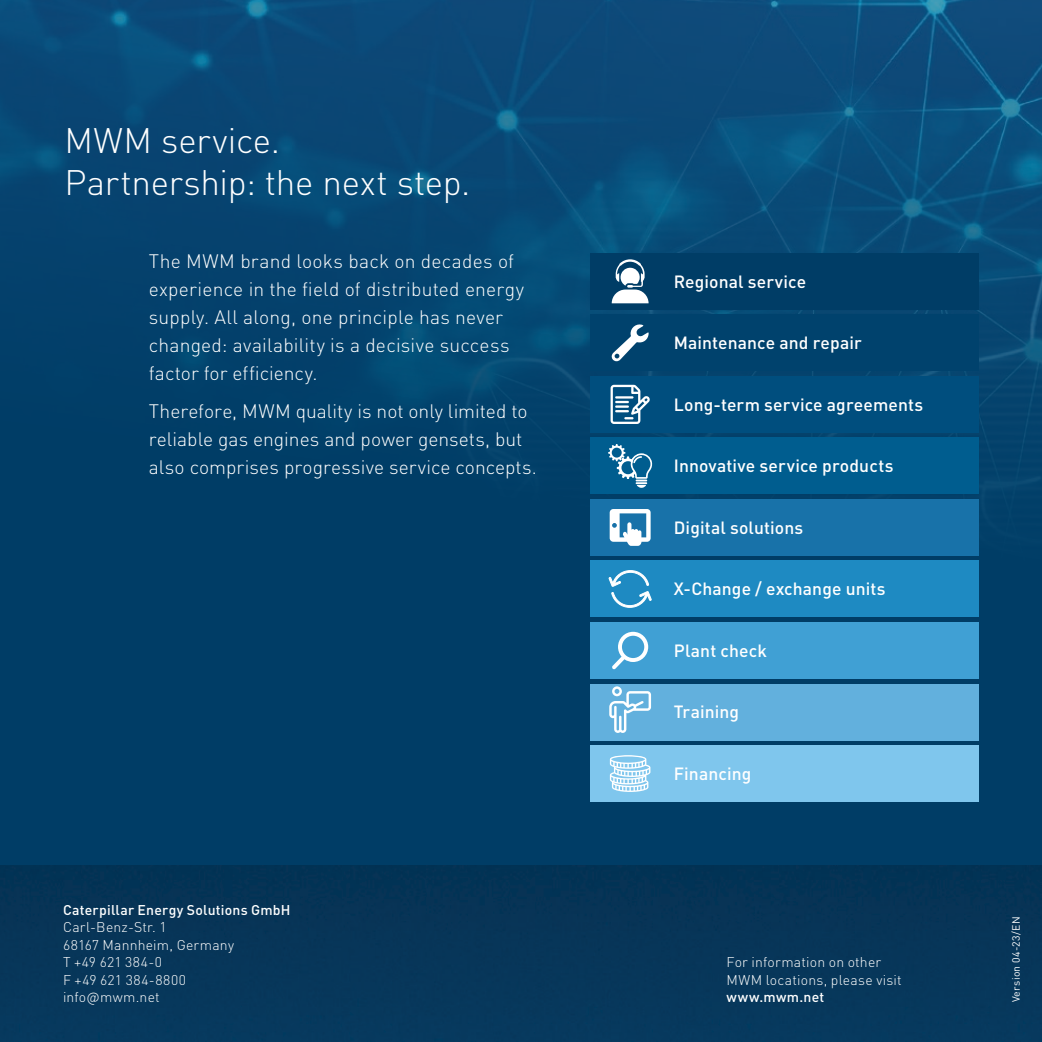
<style>
.page{position:relative;width:1042px;height:1042px;background:#fff}
.page>*{position:absolute;margin:0;border:0;box-sizing:border-box;transform-origin:0 0}
.t1{font:300 35px/42px "DIN Pro";letter-spacing:-.01em;color:#fff}
.t2{font:300 19.25px/28px "DIN Pro";letter-spacing:.01em;color:#fff}
.t3{font:500 17.5px "DIN Pro";letter-spacing:.005em;color:#fff}
.t4{font:300 14px/17.5px "DIN Pro";letter-spacing:.015em;color:#fff}
.t5{font:500 14px "DIN Pro";letter-spacing:.015em;color:#fff}
.t6{font:10.5px "DIN Pro";letter-spacing:.03em;color:#fff}
</style>
<div class="page">
<img style="left:0;top:0;width:1042px;height:866px">
<div style="left:0;top:866px;width:1042px;height:176px;background:#073659"></div>
<div style="left:590px;top:253px;width:389px;height:57px;background:#003d66"></div>
<div style="left:590px;top:315px;width:389px;height:56px;background:#00426d"></div>
<div style="left:590px;top:376px;width:389px;height:57px;background:#004e7e"></div>
<div style="left:590px;top:561px;width:389px;height:56px;background:#1e8ac2"></div>
<div style="left:590px;top:499px;width:389px;height:57px;background:#1872a9"></div>
<div style="left:590px;top:622px;width:389px;height:57px;background:#40a0d4"></div>
<div style="left:590px;top:684px;width:389px;height:56px;background:#62b0dd"></div>
<div style="left:590px;top:745px;width:389px;height:57px;background:#7fc6ed"></div>
<svg style="left:611px;top:324px;width:37px;height:38px"></svg>
<svg style="left:610px;top:385px;width:40px;height:39px"></svg>
<svg style="left:610px;top:509px;width:40px;height:37px"></svg>
<svg style="left:609px;top:570px;width:43px;height:38px"></svg>
<svg style="left:612px;top:631px;width:36px;height:38px"></svg>
<svg style="left:609px;top:686px;width:42px;height:47px"></svg>
<svg style="left:610px;top:755px;width:40px;height:37px"></svg>
<svg style="left:612px;top:259px;width:36px;height:44px"></svg>
<div style="left:590px;top:438px;width:389px;height:56px;background:#005d8f"></div>
<svg style="left:608px;top:444px;width:44px;height:44px"></svg>
<h1 class="t1" style="left:64px;top:118px;width:407px">MWM service.<br>Partnership: the next step.</h1>
<p class="t2" style="left:149px;top:246px;width:377px">The MWM brand looks back on decades of experience in the field of distributed energy supply. All along, one principle has never changed: availability is a decisive success factor for efficiency.</p>
<p class="t2" style="left:149px;top:396px;width:390px">Therefore, MWM quality is not only limited to reliable gas engines and power gensets, but also comprises progressive service concepts.</p>
<p class="t5" style="left:63px;top:900px;width:229px">Caterpillar Energy Solutions GmbH</p>
<p class="t4" style="left:63px;top:918px;width:172px">Carl-Benz-Str. 1<br>68167 Mannheim, Germany<br>T +49 621 384-0<br>F +49 621 384-8800 info@mwm.net</p>
<p class="t3" style="left:674px;top:269px;width:134px">Regional service</p>
<p class="t3" style="left:674px;top:331px;width:189px">Maintenance and repair</p>
<p class="t3" style="left:674px;top:392px;width:251px">Long-term service agreements</p>
<p class="t3" style="left:674px;top:454px;width:221px">Innovative service products</p>
<p class="t3" style="left:674px;top:515px;width:131px">Digital solutions</p>
<p class="t3" style="left:674px;top:577px;width:213px">X-Change / exchange units</p>
<p class="t3" style="left:674px;top:638px;width:95px">Plant check</p>
<p class="t3" style="left:674px;top:700px;width:67px">Training</p>
<p class="t3" style="left:674px;top:761px;width:79px">Financing</p>
<p class="t4" style="left:726px;top:953px;width:177px">For information on other<br>MWM locations, please visit</p>
<p class="t5" style="left:726px;top:987px;width:99px">www.mwm.net</p>
<p class="t6" style="left:1008px;top:1002px;width:88px;rotate:-90deg">Version 04-23/EN</p>
</div>
